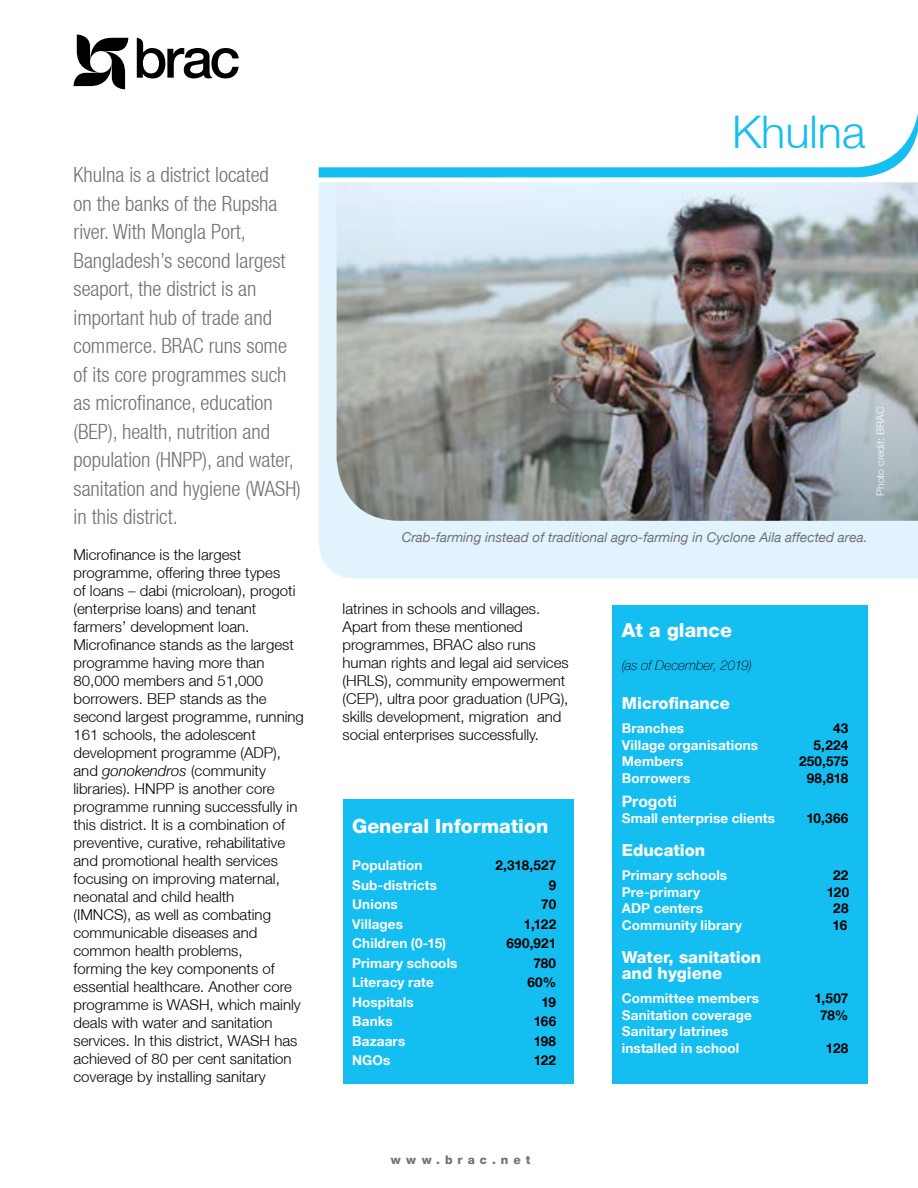
<style>
.page{position:relative;width:918px;height:1188px;background:#fff}
.page>*{position:absolute;margin:0;border:0;box-sizing:border-box;transform-origin:0 0}
.t1{font:300 45px "Helvetica Neue LT";color:#15bef0}
.t2{font:300 condensed 21px/28.5px "Helvetica Neue LT";color:#717073}
.t3{font:800 19.5px "Helvetica Neue LT";color:#fff}
.t4{font:800 16.5px/16.5px "Helvetica Neue LT";color:#fff}
.t5{font:700 15.75px "Helvetica Neue LT";color:#fff}
.t6{font:300 15px/18px "Helvetica Neue LT";color:#000}
.t7{font:700 13.5px/16.5px "Helvetica Neue LT";letter-spacing:.01em;color:#fff}
.t8{font:700 13.5px "Helvetica Neue LT";letter-spacing:.01em;color:#000}
.t9{font:italic 13.5px "Helvetica Neue LT";color:#717073}
.t10{font:italic 100 13.5px "Helvetica Neue LT";letter-spacing:-.005em;color:#000}
.t11{font:800 12px "Helvetica Neue LT";letter-spacing:.415em;color:#717073}
.t12{font:300 10.5px "Helvetica Neue LT";color:#fff}
.s1{font-style:italic}
</style>
<div class="page">
<div style="left:344px;top:799px;width:230px;height:285px;background:#15bef0"></div>
<div style="left:319px;top:183px;width:599px;height:395px;background:#e1f3fc"></div>
<svg style="left:73px;top:35px;width:55px;height:54px"></svg>
<svg style="left:137px;top:38px;width:102px;height:40px"></svg>
<img style="left:337px;top:183px;width:581px;height:338px">
<svg style="left:319px;top:113px;width:599px;height:70px"></svg>
<div style="left:612px;top:605px;width:256px;height:479px;background:#15bef0"></div>
<p class="t2" style="left:74px;top:161px;width:229px">Khulna is a district located<br>on the banks of the Rupsha river. With Mongla Port,<br>Bangladesh’s second largest seaport, the district is an important hub of trade and commerce. BRAC runs some of its core programmes such as microfinance, education (BEP), health, nutrition and population (HNPP), and water, sanitation and hygiene (WASH) in this district.</p>
<p class="t6" style="left:74px;top:546px;width:232px">Microfinance is the largest programme, offering three types<br>of loans – dabi (microloan), progoti (enterprise loans) and tenant farmers’ development loan.<br>Microfinance stands as the largest programme having more than<br>80,000 members and 51,000 borrowers. BEP stands as the second largest programme, running<br>161 schools, the adolescent development programme (ADP), and <span class="s1">gonokendros</span> (community libraries). HNPP is another core programme running successfully in this district. It is a combination of preventive, curative, rehabilitative and promotional health services focusing on improving maternal, neonatal and child health<br>(IMNCS), as well as combating communicable diseases and common health problems,<br>forming the key components of essential healthcare. Another core programme is WASH, which mainly deals with water and sanitation services. In this district, WASH has achieved of 80 per cent sanitation coverage by installing sanitary</p>
<h1 class="t1" style="left:732px;top:104px;width:135px">Khulna</h1>
<p class="t12" style="left:874px;top:496px;width:90px;rotate:-90deg">Photo credit: BRAC</p>
<p class="t9" style="left:402px;top:530px;width:467px">Crab-farming instead of traditional agro-farming in Cyclone Aila affected area.</p>
<p class="t6" style="left:343px;top:599px;width:228px">latrines in schools and villages.<br>Apart from these mentioned programmes, BRAC also runs human rights and legal aid services (HRLS), community empowerment (CEP), ultra poor graduation (UPG), skills development, migration and social enterprises successfully.</p>
<h3 class="t3" style="left:352px;top:814px;width:198px">General Information</h3>
<p class="t7" style="left:352px;top:857px;width:72px">Population</p>
<p class="t8" style="left:495px;top:857px;width:62px">2,318,527</p>
<p class="t7" style="left:352px;top:877px;width:86px">Sub-districts</p>
<p class="t8" style="left:549px;top:877px;width:9px">9</p>
<p class="t7" style="left:352px;top:896px;width:47px">Unions</p>
<p class="t8" style="left:541px;top:896px;width:16px">70</p>
<p class="t7" style="left:352px;top:916px;width:52px">Villages</p>
<p class="t8" style="left:524px;top:916px;width:34px">1,122</p>
<p class="t7" style="left:352px;top:935px;width:96px">Children (0-15)</p>
<p class="t8" style="left:506px;top:935px;width:51px">690,921</p>
<p class="t7" style="left:352px;top:955px;width:107px">Primary schools</p>
<p class="t8" style="left:533px;top:955px;width:24px">780</p>
<p class="t7" style="left:352px;top:974px;width:83px">Literacy rate</p>
<p class="t8" style="left:527px;top:974px;width:30px">60%</p>
<p class="t7" style="left:352px;top:994px;width:63px">Hospitals</p>
<p class="t8" style="left:542px;top:994px;width:16px">19</p>
<p class="t7" style="left:352px;top:1013px;width:42px">Banks</p>
<p class="t8" style="left:534px;top:1013px;width:24px">166</p>
<p class="t7" style="left:352px;top:1033px;width:55px">Bazaars</p>
<p class="t8" style="left:534px;top:1033px;width:24px">198</p>
<p class="t7" style="left:352px;top:1052px;width:40px">NGOs</p>
<p class="t8" style="left:534px;top:1052px;width:24px">122</p>
<h3 class="t3" style="left:622px;top:619px;width:112px">At a glance</h3>
<p class="t10" style="left:622px;top:658px;width:131px">(as of December, 2019)</p>
<p class="t4" style="left:622px;top:695px;width:109px">Microfinance</p>
<p class="t7" style="left:622px;top:720px;width:64px">Branches</p>
<p class="t8" style="left:833px;top:720px;width:17px">43</p>
<p class="t7" style="left:622px;top:736px;width:138px">Village organisations</p>
<p class="t8" style="left:814px;top:737px;width:36px">5,224</p>
<p class="t7" style="left:622px;top:753px;width:63px">Members</p>
<p class="t8" style="left:799px;top:753px;width:51px">250,575</p>
<p class="t7" style="left:622px;top:769px;width:70px">Borrowers</p>
<p class="t8" style="left:807px;top:770px;width:43px">98,818</p>
<p class="t5" style="left:622px;top:791px;width:57px">Progoti</p>
<p class="t7" style="left:622px;top:810px;width:155px">Small enterprise clients</p>
<p class="t8" style="left:806px;top:810px;width:43px">10,366</p>
<p class="t4" style="left:622px;top:842px;width:85px">Education</p>
<p class="t7" style="left:622px;top:867px;width:107px">Primary schools</p>
<p class="t8" style="left:833px;top:867px;width:17px">22</p>
<p class="t7" style="left:622px;top:883px;width:80px">Pre-primary</p>
<p class="t8" style="left:827px;top:884px;width:24px">120</p>
<p class="t7" style="left:622px;top:900px;width:83px">ADP centers</p>
<p class="t8" style="left:833px;top:900px;width:17px">28</p>
<p class="t7" style="left:622px;top:916px;width:122px">Community library</p>
<p class="t8" style="left:833px;top:917px;width:16px">16</p>
<p class="t4" style="left:622px;top:949px;width:141px">Water, sanitation and hygiene</p>
<p class="t7" style="left:622px;top:990px;width:139px">Committee members</p>
<p class="t8" style="left:815px;top:990px;width:35px">1,507</p>
<p class="t7" style="left:622px;top:1006px;width:131px">Sanitation coverage</p>
<p class="t8" style="left:820px;top:1007px;width:30px">78%</p>
<p class="t7" style="left:622px;top:1023px;width:119px">Sanitary latrines installed in school</p>
<p class="t8" style="left:826px;top:1040px;width:24px">128</p>
<p class="t11" style="left:391px;top:1153px;width:141px">www.brac.net</p>
</div>
